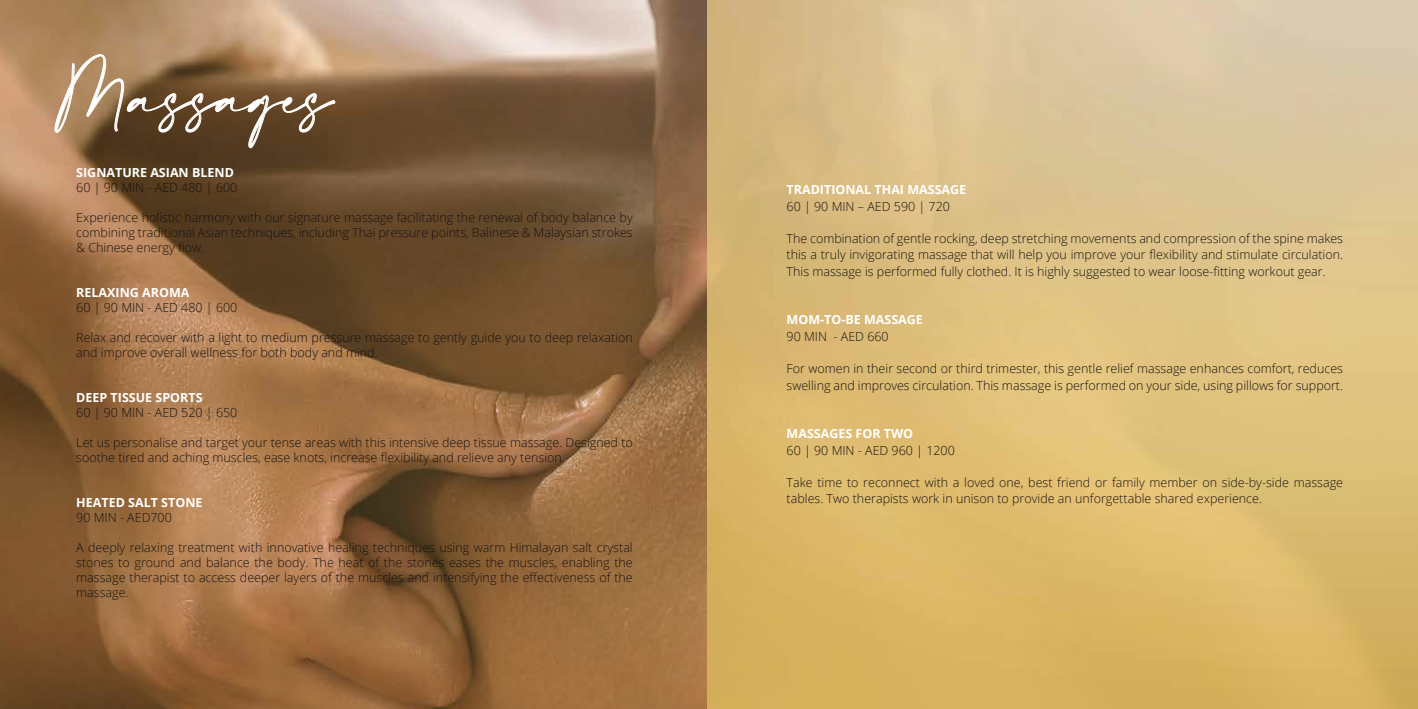
<style>
.page{position:relative;width:1418px;height:709px;background:#fff}
.page>*{position:absolute;margin:0;border:0;box-sizing:border-box;transform-origin:0 0}
.t1{font:43.75px "Amalfi Coast";color:#fff}
.t2{font:300 12.5px/15px "Open Sans";color:#181311}
.t3{font:700 12.5px "Open Sans";color:#fff}
</style>
<div class="page">
<img style="left:0;top:0;width:707px;height:709px">
<img style="left:707px;top:0;width:710px;height:709px">
<svg style="left:55px;top:54px;width:280px;height:94px;background:#886a4b"></svg>
<h1 class="t1" style="left:55px;top:73px;width:279px">Massages</h1>
<p class="t3" style="left:76px;top:163px;width:159px">SIGNATURE ASIAN BLEND</p>
<p class="t2" style="left:76px;top:179px;width:163px">60 | 90 MIN - AED 480 | 600</p>
<p class="t2" style="left:76px;top:209px;width:558px;text-align:justify">Experience holistic harmony with our signature massage facilitating the renewal of body balance by combining traditional Asian techniques, including Thai pressure points, Balinese &amp; Malaysian strokes &amp; Chinese energy flow.</p>
<p class="t3" style="left:76px;top:283px;width:115px">RELAXING AROMA</p>
<p class="t2" style="left:76px;top:299px;width:163px">60 | 90 MIN - AED 480 | 600</p>
<p class="t2" style="left:76px;top:329px;width:558px">Relax and recover with a light to medium pressure massage to gently guide you to deep relaxation and improve overall wellness for both body and mind.</p>
<p class="t3" style="left:76px;top:388px;width:128px">DEEP TISSUE SPORTS</p>
<p class="t2" style="left:76px;top:404px;width:163px">60 | 90 MIN - AED 520 | 650</p>
<p class="t2" style="left:76px;top:434px;width:558px">Let us personalise and target your tense areas with this intensive deep tissue massage. Designed to soothe tired and aching muscles, ease knots, increase flexibility and relieve any tension.</p>
<p class="t3" style="left:76px;top:493px;width:128px">HEATED SALT STONE</p>
<p class="t2" style="left:76px;top:509px;width:97px">90 MIN - AED700</p>
<p class="t2" style="left:76px;top:539px;width:558px;text-align:justify">A deeply relaxing treatment with innovative healing techniques using warm Himalayan salt crystal stones to ground and balance the body. The heat of the stones eases the muscles, enabling the massage therapist to access deeper layers of the muscles and intensifying the effectiveness of the massage.</p>
<p class="t3" style="left:786px;top:181px;width:181px">TRADITIONAL THAI MASSAGE</p>
<p class="t2" style="left:786px;top:198px;width:165px">60 | 90 MIN – AED 590 | 720</p>
<p class="t2" style="left:786px;top:230px;width:558px;line-height:16.2px;text-align:justify">The combination of gentle rocking, deep stretching movements and compression of the spine makes this a truly invigorating massage that will help you improve your flexibility and stimulate circulation.<br>This massage is performed fully clothed. It is highly suggested to wear loose-fitting workout gear.</p>
<p class="t3" style="left:786px;top:311px;width:138px">MOM-TO-BE MASSAGE</p>
<p class="t2" style="left:786px;top:328px;width:104px">90 MIN - AED 660</p>
<p class="t2" style="left:786px;top:360px;width:558px;line-height:16.2px">For women in their second or third trimester, this gentle relief massage enhances comfort, reduces swelling and improves circulation. This massage is performed on your side, using pillows for support.</p>
<p class="t3" style="left:786px;top:425px;width:128px">MASSAGES FOR TWO</p>
<p class="t2" style="left:786px;top:442px;width:170px">60 | 90 MIN - AED 960 | 1200</p>
<p class="t2" style="left:786px;top:474px;width:558px;line-height:16.2px">Take time to reconnect with a loved one, best friend or family member on side-by-side massage tables. Two therapists work in unison to provide an unforgettable shared experience.</p>
</div>
